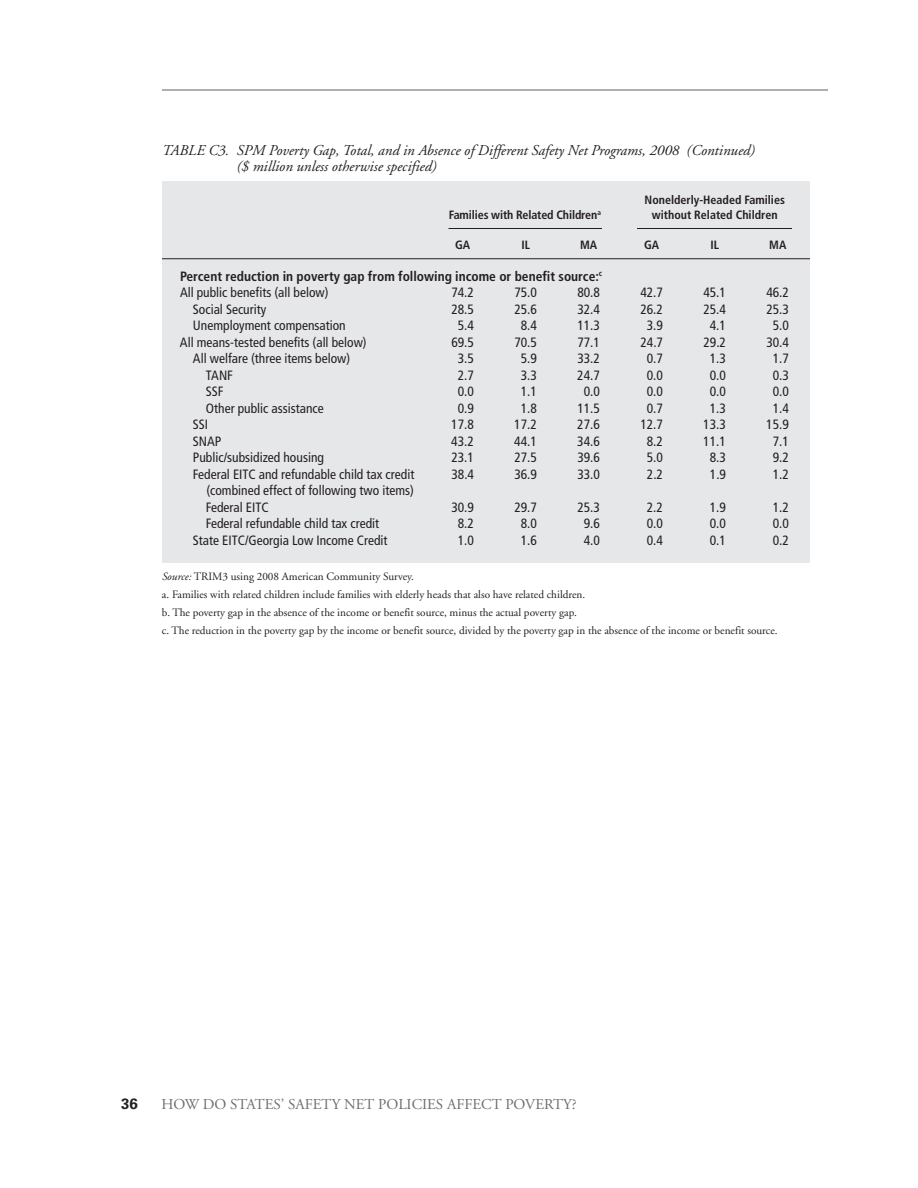
<style>
.page{position:relative;width:918px;height:1188px;background:#fff}
.page>*{position:absolute;margin:0;border:0;box-sizing:border-box;transform-origin:0 0}
.t1{font:italic 15px/16.5px "Adobe Garamond";color:#231f20}
.t2{font:15px "Adobe Garamond";color:#6c6d70}
.t3{font:700 15px "Univers";color:#231f20}
.t4{font:condensed 13.5px/16.5px "Frutiger";color:#231f20}
.t5{font:700 condensed 13.5px/16.5px "Frutiger";color:#231f20}
.t6{font:700 condensed 12px "Frutiger";color:#231f20}
.t7{font:11.25px/18px "Adobe Garamond";color:#231f20}
.s1{font-weight:400}
.s2{font-style:italic}
</style>
<div class="page">
<hr style="left:162px;top:89px;width:666px;height:2px;background:#939598">
<div style="left:162px;top:181px;width:648px;height:381px;background:#e6e7e9"></div>
<hr style="left:448px;top:228px;width:344px;height:1px;background:#231f20">
<hr style="left:162px;top:258px;width:648px;height:1px;background:#231f20">
<div style="left:602px;top:224px;width:35px;height:15px;background:#e6e7e9"></div>
<p class="t1" style="left:237px;top:143px;width:520px;text-indent:-75px">TABLE C3. SPM Poverty Gap, Total, and in Absence of Different Safety Net Programs, 2008 (Continued) ($ million unless otherwise specified)</p>
<p class="t6" style="left:645px;top:195px;width:142px">Nonelderly-Headed Families</p>
<p class="t6" style="left:449px;top:210px;width:154px">Families with Related Children<sup>a</sup></p>
<p class="t6" style="left:652px;top:210px;width:127px">without Related Children</p>
<p class="t6" style="left:455px;top:240px;width:17px">GA</p>
<p class="t6" style="left:521px;top:240px;width:10px">IL</p>
<p class="t6" style="left:580px;top:240px;width:19px">MA</p>
<p class="t6" style="left:644px;top:240px;width:17px">GA</p>
<p class="t6" style="left:710px;top:240px;width:10px">IL</p>
<p class="t6" style="left:769px;top:240px;width:19px">MA</p>
<p class="t5" style="left:180px;top:269px;width:424px">Percent reduction in poverty gap from following income or benefit source:<sup>c<br></sup><span class="s1">All public benefits (all below)</span></p>
<p class="t4" style="left:451px;top:285px;width:24px">74.2</p>
<p class="t4" style="left:514px;top:285px;width:24px">75.0</p>
<p class="t4" style="left:577px;top:285px;width:24px">80.8</p>
<p class="t4" style="left:640px;top:285px;width:24px">42.7</p>
<p class="t4" style="left:703px;top:285px;width:24px">45.1</p>
<p class="t4" style="left:766px;top:285px;width:24px">46.2</p>
<p class="t4" style="left:193px;top:302px;width:75px">Social Security</p>
<p class="t4" style="left:451px;top:302px;width:24px">28.5</p>
<p class="t4" style="left:514px;top:302px;width:24px">25.6</p>
<p class="t4" style="left:577px;top:302px;width:24px">32.4</p>
<p class="t4" style="left:640px;top:302px;width:24px">26.2</p>
<p class="t4" style="left:703px;top:302px;width:24px">25.4</p>
<p class="t4" style="left:766px;top:302px;width:24px">25.3</p>
<p class="t4" style="left:193px;top:318px;width:154px">Unemployment compensation</p>
<p class="t4" style="left:458px;top:318px;width:18px">5.4</p>
<p class="t4" style="left:521px;top:318px;width:18px">8.4</p>
<p class="t4" style="left:577px;top:318px;width:24px">11.3</p>
<p class="t4" style="left:647px;top:318px;width:18px">3.9</p>
<p class="t4" style="left:710px;top:318px;width:18px">4.1</p>
<p class="t4" style="left:773px;top:318px;width:18px">5.0</p>
<p class="t4" style="left:180px;top:335px;width:188px">All means-tested benefits (all below)</p>
<p class="t4" style="left:451px;top:335px;width:24px">69.5</p>
<p class="t4" style="left:514px;top:335px;width:24px">70.5</p>
<p class="t4" style="left:577px;top:335px;width:24px">77.1</p>
<p class="t4" style="left:640px;top:335px;width:24px">24.7</p>
<p class="t4" style="left:703px;top:335px;width:24px">29.2</p>
<p class="t4" style="left:766px;top:335px;width:24px">30.4</p>
<p class="t4" style="left:193px;top:351px;width:159px">All welfare (three items below)</p>
<p class="t4" style="left:458px;top:351px;width:18px">3.5</p>
<p class="t4" style="left:521px;top:351px;width:18px">5.9</p>
<p class="t4" style="left:577px;top:351px;width:24px">33.2</p>
<p class="t4" style="left:647px;top:351px;width:18px">0.7</p>
<p class="t4" style="left:710px;top:351px;width:18px">1.3</p>
<p class="t4" style="left:773px;top:351px;width:18px">1.7</p>
<p class="t4" style="left:206px;top:368px;width:29px">TANF</p>
<p class="t4" style="left:458px;top:368px;width:18px">2.7</p>
<p class="t4" style="left:521px;top:368px;width:18px">3.3</p>
<p class="t4" style="left:577px;top:368px;width:24px">24.7</p>
<p class="t4" style="left:647px;top:368px;width:18px">0.0</p>
<p class="t4" style="left:710px;top:368px;width:18px">0.0</p>
<p class="t4" style="left:773px;top:368px;width:18px">0.3</p>
<p class="t4" style="left:206px;top:384px;width:19px">SSF</p>
<p class="t4" style="left:458px;top:384px;width:18px">0.0</p>
<p class="t4" style="left:521px;top:384px;width:18px">1.1</p>
<p class="t4" style="left:584px;top:384px;width:18px">0.0</p>
<p class="t4" style="left:647px;top:384px;width:18px">0.0</p>
<p class="t4" style="left:710px;top:384px;width:18px">0.0</p>
<p class="t4" style="left:773px;top:384px;width:18px">0.0</p>
<p class="t4" style="left:206px;top:401px;width:119px">Other public assistance</p>
<p class="t4" style="left:458px;top:401px;width:18px">0.9</p>
<p class="t4" style="left:521px;top:401px;width:18px">1.8</p>
<p class="t4" style="left:577px;top:401px;width:24px">11.5</p>
<p class="t4" style="left:647px;top:401px;width:18px">0.7</p>
<p class="t4" style="left:710px;top:401px;width:18px">1.3</p>
<p class="t4" style="left:773px;top:401px;width:18px">1.4</p>
<p class="t4" style="left:193px;top:417px;width:17px">SSI</p>
<p class="t4" style="left:451px;top:417px;width:24px">17.8</p>
<p class="t4" style="left:514px;top:417px;width:24px">17.2</p>
<p class="t4" style="left:577px;top:417px;width:24px">27.6</p>
<p class="t4" style="left:640px;top:417px;width:24px">12.7</p>
<p class="t4" style="left:703px;top:417px;width:24px">13.3</p>
<p class="t4" style="left:766px;top:417px;width:24px">15.9</p>
<p class="t4" style="left:193px;top:434px;width:30px">SNAP</p>
<p class="t4" style="left:451px;top:434px;width:24px">43.2</p>
<p class="t4" style="left:514px;top:434px;width:24px">44.1</p>
<p class="t4" style="left:577px;top:434px;width:24px">34.6</p>
<p class="t4" style="left:647px;top:434px;width:18px">8.2</p>
<p class="t4" style="left:703px;top:434px;width:24px">11.1</p>
<p class="t4" style="left:773px;top:434px;width:18px">7.1</p>
<p class="t4" style="left:193px;top:450px;width:133px">Public/subsidized housing</p>
<p class="t4" style="left:451px;top:450px;width:24px">23.1</p>
<p class="t4" style="left:514px;top:450px;width:24px">27.5</p>
<p class="t4" style="left:577px;top:450px;width:24px">39.6</p>
<p class="t4" style="left:647px;top:450px;width:18px">5.0</p>
<p class="t4" style="left:710px;top:450px;width:18px">8.3</p>
<p class="t4" style="left:773px;top:450px;width:18px">9.2</p>
<p class="t4" style="left:193px;top:467px;width:223px">Federal EITC and refundable child tax credit</p>
<p class="t4" style="left:451px;top:467px;width:24px">38.4</p>
<p class="t4" style="left:514px;top:467px;width:24px">36.9</p>
<p class="t4" style="left:577px;top:467px;width:24px">33.0</p>
<p class="t4" style="left:647px;top:467px;width:18px">2.2</p>
<p class="t4" style="left:710px;top:467px;width:18px">1.9</p>
<p class="t4" style="left:773px;top:467px;width:18px">1.2</p>
<p class="t4" style="left:206px;top:483px;width:209px">(combined effect of following two items)<br>Federal EITC</p>
<p class="t4" style="left:451px;top:500px;width:24px">30.9</p>
<p class="t4" style="left:514px;top:500px;width:24px">29.7</p>
<p class="t4" style="left:577px;top:500px;width:24px">25.3</p>
<p class="t4" style="left:647px;top:500px;width:18px">2.2</p>
<p class="t4" style="left:710px;top:500px;width:18px">1.9</p>
<p class="t4" style="left:773px;top:500px;width:18px">1.2</p>
<p class="t4" style="left:206px;top:516px;width:175px">Federal refundable child tax credit</p>
<p class="t4" style="left:458px;top:516px;width:18px">8.2</p>
<p class="t4" style="left:521px;top:516px;width:18px">8.0</p>
<p class="t4" style="left:584px;top:516px;width:18px">9.6</p>
<p class="t4" style="left:647px;top:516px;width:18px">0.0</p>
<p class="t4" style="left:710px;top:516px;width:18px">0.0</p>
<p class="t4" style="left:773px;top:516px;width:18px">0.0</p>
<p class="t4" style="left:193px;top:533px;width:196px">State EITC/Georgia Low Income Credit</p>
<p class="t4" style="left:458px;top:533px;width:18px">1.0</p>
<p class="t4" style="left:521px;top:533px;width:18px">1.6</p>
<p class="t4" style="left:584px;top:533px;width:18px">4.0</p>
<p class="t4" style="left:647px;top:533px;width:18px">0.4</p>
<p class="t4" style="left:710px;top:533px;width:18px">0.1</p>
<p class="t4" style="left:773px;top:533px;width:18px">0.2</p>
<p class="t7" style="left:162px;top:569px;width:617px"><span class="s2">Source:</span> TRIM3 using 2008 American Community Survey.<br>a. Families with related children include families with elderly heads that also have related children.<br>b. The poverty gap in the absence of the income or benefit source, minus the actual poverty gap.<br>c. The reduction in the poverty gap by the income or benefit source, divided by the poverty gap in the absence of the income or benefit source.</p>
<p class="t3" style="left:121px;top:1098px;width:18px">36</p>
<p class="t2" style="left:162px;top:1098px;width:417px">HOW DO STATES’ SAFETY NET POLICIES AFFECT POVERTY?</p>
</div>
